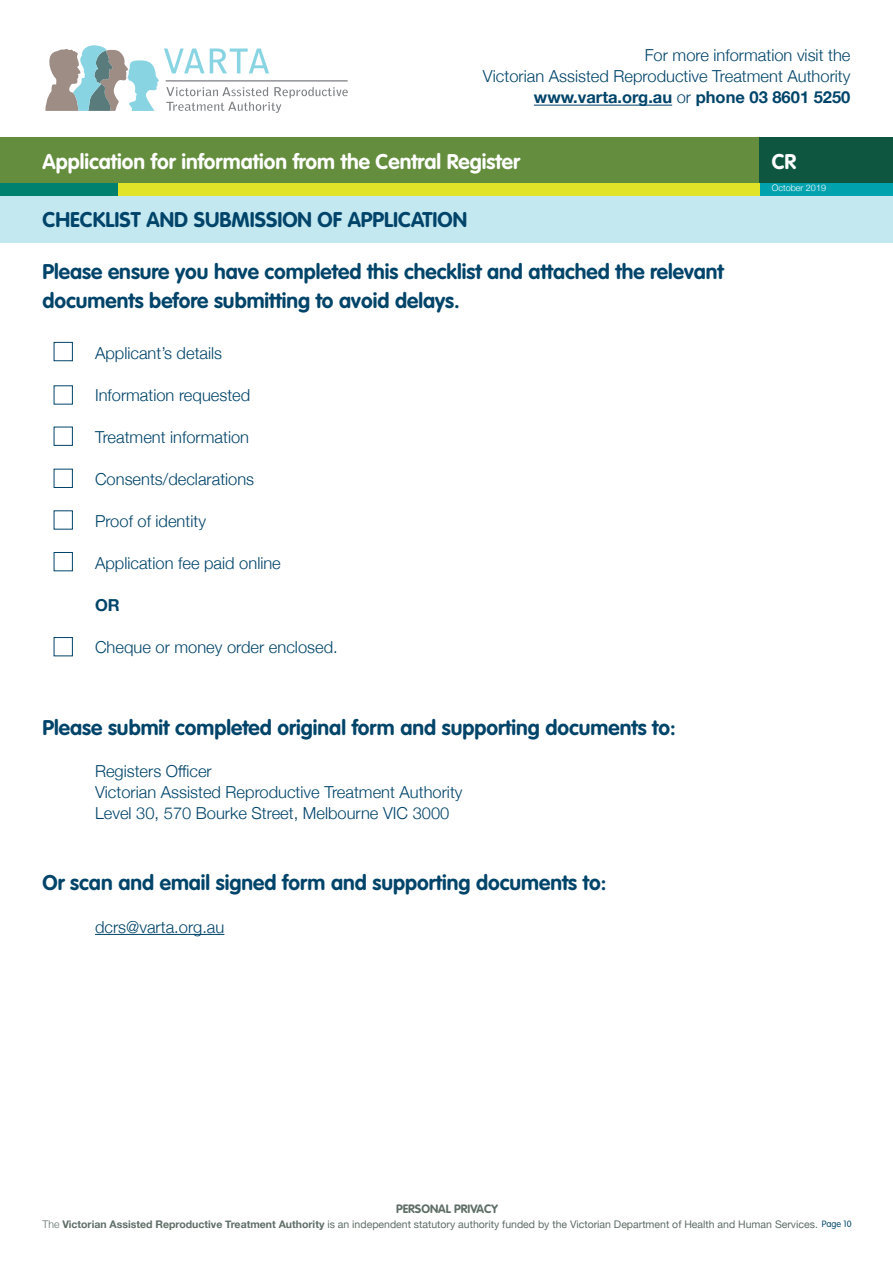
<style>
.page{position:relative;width:893px;height:1263px;background:#fff}
.page>*{position:absolute;margin:0;border:0;box-sizing:border-box;transform-origin:0 0}
.t1{font:700 21px/28.5px "VAG Rounded";color:#00446a}
.t2{font:700 21px "VAG Rounded";color:#fff}
.t3{font:300 16.5px/21px "Helvetica Neue";color:#00446a}
.t4{font:700 16.5px "Helvetica Neue";color:#00446a}
.t5{font:700 12px "VAG Rounded";color:#5e6e66}
.t6{font:10.5px "Helvetica Neue";color:#5e6e66}
.t7{font:300 9px "Helvetica Neue";color:#fff}
.t8{font:300 9px "VAG Rounded";color:#00446a}
.s1{font-weight:700}
.s2{font-weight:300}
</style>
<div class="page">
<svg style="left:45px;top:45px;width:303px;height:68px"></svg>
<div style="left:0;top:195px;width:893px;height:48px;background:#c4e8ef"></div>
<hr style="left:95px;top:934px;width:129px;height:1px;background:#00446a">
<div style="left:54px;top:342px;width:19px;height:19px;border:1px solid #00446a"></div>
<div style="left:54px;top:386px;width:19px;height:18px;border:1px solid #00446a"></div>
<div style="left:54px;top:427px;width:19px;height:19px;border:1px solid #00446a"></div>
<div style="left:54px;top:469px;width:19px;height:19px;border:1px solid #00446a"></div>
<div style="left:54px;top:511px;width:19px;height:18px;border:1px solid #00446a"></div>
<div style="left:54px;top:552px;width:19px;height:19px;border:1px solid #00446a"></div>
<div style="left:54px;top:637px;width:19px;height:19px;border:1px solid #00446a"></div>
<div style="left:0;top:138px;width:760px;height:46px;background:#648d3d"></div>
<div style="left:0;top:183px;width:119px;height:13px;background:#00806e"></div>
<div style="left:760px;top:183px;width:133px;height:13px;background:#00a2ae"></div>
<div style="left:119px;top:183px;width:641px;height:13px;background:#e0e327"></div>
<div style="left:760px;top:138px;width:133px;height:45px;background:#0f5640"></div>
<hr style="left:534px;top:105px;width:138px;height:1px;background:#00446a">
<p class="t3" style="left:483px;top:44px;width:369px;text-align:right">For more information visit the<br>Victorian Assisted Reproductive Treatment Authority <span class="s1">www.varta.org.au</span> or <span class="s1">phone 03 8601 5250</span></p>
<p class="t2" style="left:43px;top:149px;width:479px">Application for information from the Central Register</p>
<p class="t2" style="left:772px;top:149px;width:26px">CR</p>
<p class="t1" style="left:43px;top:206px;width:426px">CHECKLIST AND SUBMISSION OF APPLICATION</p>
<p class="t1" style="left:43px;top:257px;width:683px">Please ensure you have completed this checklist and attached the relevant documents before submitting to avoid delays.</p>
<p class="t3" style="left:95px;top:341px;width:129px">Applicant’s details</p>
<p class="t3" style="left:95px;top:383px;width:157px">Information requested</p>
<p class="t3" style="left:95px;top:425px;width:156px">Treatment information</p>
<p class="t3" style="left:95px;top:467px;width:161px">Consents/declarations</p>
<p class="t3" style="left:95px;top:509px;width:112px">Proof of identity</p>
<p class="t3" style="left:95px;top:551px;width:187px">Application fee paid online</p>
<p class="t4" style="left:95px;top:592px;width:26px">OR</p>
<p class="t3" style="left:95px;top:635px;width:244px">Cheque or money order enclosed.</p>
<p class="t1" style="left:43px;top:713px;width:635px">Please submit completed original form and supporting documents to:</p>
<p class="t3" style="left:95px;top:759px;width:369px">Registers Officer<br>Victorian Assisted Reproductive Treatment Authority<br>Level 30, 570 Bourke Street, Melbourne VIC 3000</p>
<p class="t1" style="left:43px;top:868px;width:565px">Or scan and email signed form and supporting documents to:</p>
<p class="t3" style="left:95px;top:915px;width:131px">dcrs@varta.org.au</p>
<p class="t7" style="left:772px;top:181px;width:56px">October 2019</p>
<p class="t5" style="left:396px;top:1202px;width:103px">PERSONAL PRIVACY</p>
<p class="t6" style="left:43px;top:1216px;width:777px"><span class="s2">The</span> <span class="s1">Victorian Assisted Reproductive Treatment Authority</span> is an independent statutory authority funded by the Victorian Department of Health and Human Services.</p>
<p class="t8" style="left:822px;top:1219px;width:31px">Page 10</p>
</div>
